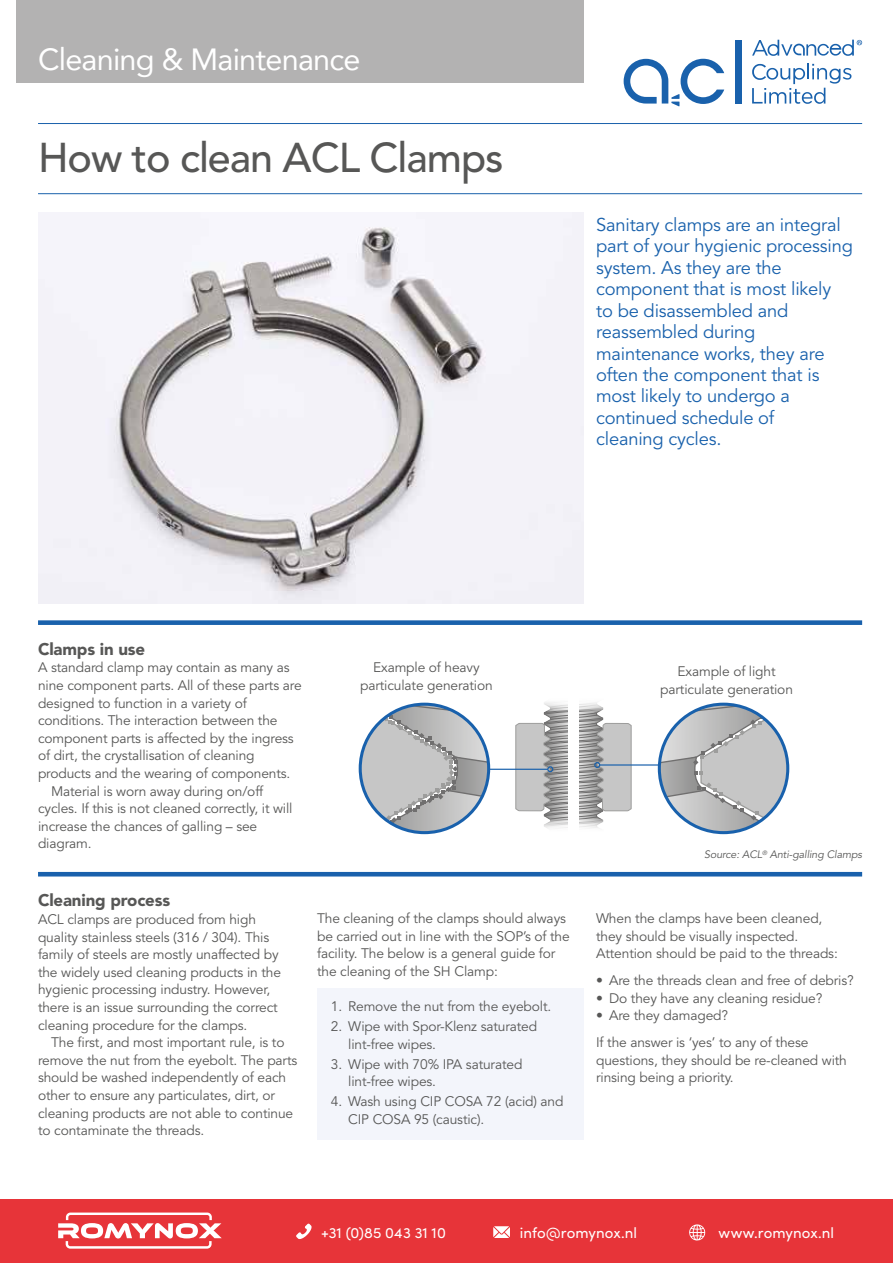
<style>
.page{position:relative;width:893px;height:1263px;background:#fff}
.page>*{position:absolute;margin:0;border:0;box-sizing:border-box;transform-origin:0 0}
.t1{font:500 41.25px "Avenir";letter-spacing:-.025em;color:#575756}
.t2{font:30.6px "Avenir";letter-spacing:-.025em;color:#fff}
.t3{font:18.3px/21.5px "Avenir";letter-spacing:-.01em;color:#1961ac}
.t4{font:900 16.8px "Avenir";letter-spacing:-.01em;color:#575756}
.t5{font:15px "Sofia Pro";letter-spacing:.005em;color:#fff}
.t6{font:13.8px/17.5px "Avenir";letter-spacing:-.01em;color:#575756}
.t7{font:10.65px "Avenir";color:#575756}
</style>
<div class="page">
<div style="left:317px;top:988px;width:266px;height:151px;background:#f3f5fb"></div>
<div style="left:735px;top:40px;width:6px;height:64px;background:#1961ac"></div>
<svg style="left:624px;top:59px;width:100px;height:47px"></svg>
<svg style="left:752px;top:64px;width:99px;height:40px"></svg>
<svg style="left:752px;top:40px;width:110px;height:16px"></svg>
<div style="left:16px;top:0;width:567px;height:82px;background:#b3b2b2"></div>
<img style="left:38px;top:213px;width:545px;height:390px">
<hr style="left:38px;top:123px;width:824px;height:1px;background:#1961ac">
<hr style="left:38px;top:193px;width:824px;height:1px;background:#1961ac">
<div style="left:38px;top:620px;width:824px;height:5px;background:#1961ac"></div>
<hr style="left:38px;top:872px;width:824px;height:4px;background:#1961ac">
<svg style="left:360px;top:704px;width:129px;height:129px"></svg>
<div style="left:359px;top:703px;width:131px;height:131px;border:3px solid #1961ac;border-radius:50%"></div>
<svg style="left:659px;top:704px;width:129px;height:129px"></svg>
<div style="left:658px;top:703px;width:131px;height:131px;border:3px solid #1961ac;border-radius:50%"></div>
<hr style="left:489px;top:769px;width:59px;height:1px;background:#1961ac">
<hr style="left:600px;top:764px;width:59px;height:2px;background:#1961ac">
<svg style="left:515px;top:702px;width:120px;height:126px"></svg>
<div style="left:569px;top:685px;width:10px;height:160px;background:#fff"></div>
<div style="left:0;top:1199px;width:893px;height:64px;background:#e73439"></div>
<svg style="left:58px;top:1212px;width:164px;height:36px"></svg>
<svg style="left:689px;top:1224px;width:16px;height:17px"></svg>
<svg style="left:493px;top:1226px;width:17px;height:12px"></svg>
<svg style="left:296px;top:1223px;width:16px;height:16px"></svg>
<h2 class="t2" style="left:38px;top:35px;width:324px">Cleaning &amp; Maintenance</h2>
<h1 class="t1" style="left:38px;top:133px;width:467px">How to clean ACL Clamps</h1>
<p class="t3" style="left:596px;top:214px;width:258px">Sanitary clamps are an integral part of your hygienic processing system. As they are the component that is most likely<br>to be disassembled and reassembled during maintenance works, they are often the component that is most likely to undergo a continued schedule of<br>cleaning cycles.</p>
<p class="t4" style="left:38px;top:639px;width:109px">Clamps in use</p>
<p class="t6" style="left:38px;top:659px;width:253px">A standard clamp may contain as many as</p>
<p class="t6" style="left:38px;top:677px;width:265px">nine component parts. All of these parts are</p>
<p class="t6" style="left:38px;top:694px;width:210px">designed to function in a variety of</p>
<p class="t6" style="left:38px;top:712px;width:241px">conditions. The interaction between the</p>
<p class="t6" style="left:38px;top:730px;width:257px">component parts is affected by the ingress</p>
<p class="t6" style="left:38px;top:747px;width:218px">of dirt, the crystallisation of cleaning</p>
<p class="t6" style="left:38px;top:765px;width:254px">products and the wearing of components.</p>
<p class="t6" style="left:51px;top:782px;width:214px">Material is worn away during on/off</p>
<p class="t6" style="left:38px;top:800px;width:256px">cycles. If this is not cleaned correctly, it will</p>
<p class="t6" style="left:38px;top:818px;width:221px">increase the chances of galling – see</p>
<p class="t6" style="left:38px;top:835px;width:55px">diagram.</p>
<p class="t4" style="left:38px;top:890px;width:134px">Cleaning process</p>
<p class="t6" style="left:38px;top:911px;width:245px">ACL clamps are produced from high quality stainless steels (316 / 304). This family of steels are mostly unaffected by the widely used cleaning products in the hygienic processing industry. However, there is an issue surrounding the correct cleaning procedure for the clamps.</p>
<p class="t6" style="left:38px;top:1034px;width:261px;text-indent:13px">The first, and most important rule, is to remove the nut from the eyebolt. The parts should be washed independently of each other to ensure any particulates, dirt, or cleaning products are not able to continue to contaminate the threads.</p>
<p class="t6" style="left:360px;top:659px;width:134px;text-align:center">Example of heavy particulate generation</p>
<p class="t6" style="left:660px;top:663px;width:134px;text-align:center">Example of light particulate generation</p>
<p class="t6" style="left:317px;top:910px;width:254px">The cleaning of the clamps should always be carried out in line with the SOP’s of the facility. The below is a general guide for the cleaning of the SH Clamp:</p>
<p class="t6" style="left:331px;top:998px;width:222px">1. Remove the nut from the eyebolt.</p>
<p class="t6" style="left:348px;top:1018px;width:191px;text-indent:-17px">2. Wipe with Spor-Klenz saturated lint-free wipes.</p>
<p class="t6" style="left:348px;top:1056px;width:176px;text-indent:-17px">3. Wipe with 70% IPA saturated lint-free wipes.</p>
<p class="t6" style="left:348px;top:1093px;width:217px;text-indent:-17px">4. Wash using CIP COSA 72 (acid) and<br>CIP COSA 95 (caustic).</p>
<p class="t7" style="left:704px;top:848px;width:161px">Source: ACL<sup>®</sup> Anti-galling Clamps</p>
<p class="t6" style="left:596px;top:910px;width:243px">When the clamps have been cleaned, they should be visually inspected.<br>Attention should be paid to the threads:</p>
<p class="t6" style="left:596px;top:972px;width:259px">• Are the threads clean and free of debris?</p>
<p class="t6" style="left:596px;top:990px;width:228px">• Do they have any cleaning residue?</p>
<p class="t6" style="left:596px;top:1002px;width:214px;line-height:26.8px">• Are they damaged?<br>If the answer is ‘yes’ to any of these</p>
<p class="t6" style="left:596px;top:1052px;width:252px">questions, they should be re-cleaned with rinsing being a priority.</p>
<p class="t5" style="left:321px;top:1221px;width:126px">+31 (0)85 043 31 10</p>
<p class="t5" style="left:520px;top:1221px;width:119px">info@romynox.nl</p>
<p class="t5" style="left:718px;top:1221px;width:117px">www.romynox.nl</p>
</div>
